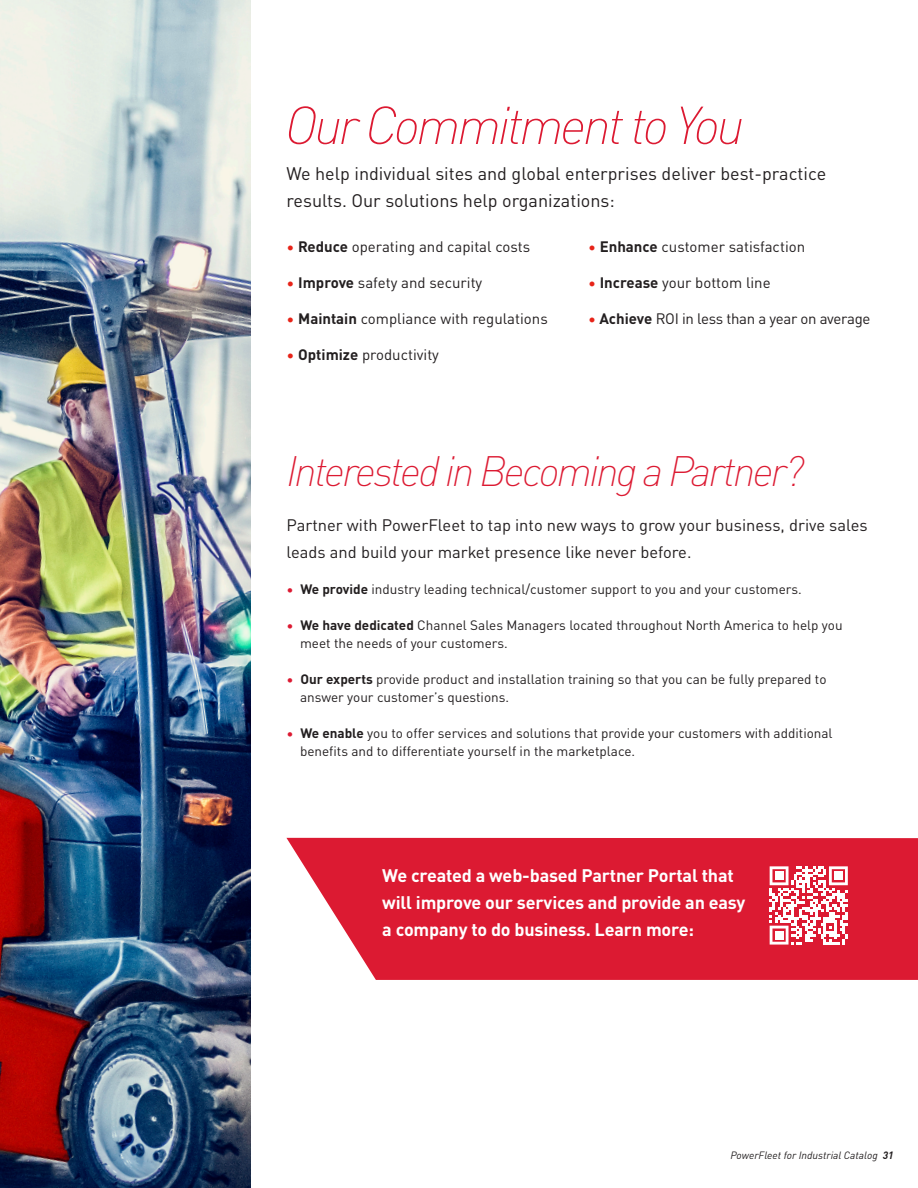
<style>
.page{position:relative;width:918px;height:1188px;background:#fff}
.page>*{position:absolute;margin:0;border:0;box-sizing:border-box;transform-origin:0 0}
.Section_Title{font:italic 300 expanded 52.5px "DIN Pro";letter-spacing:-.06em;color:#dc1a32}
.Section_Title-2{font:italic 300 expanded 42px "DIN Pro";letter-spacing:-.06em;color:#dc1a32}
.Body{font:700 18px/27px "DIN Pro";letter-spacing:-.01em;color:#fff}
.Body-2{font:18px/27px "DIN Pro";color:#231f20}
.Body-3{font:16.5px/27px "DIN Pro";color:#231f20}
.Body-4{font:15px "DIN Pro";color:#231f20}
.Body-5{font:15px "DIN Pro";letter-spacing:-.02em;color:#231f20}
.Body-6{font:13.5px/18px "DIN Pro";color:#231f20}
.t1{font:italic 10.5px "DIN Pro";color:#231f20}
.s1{color:#e72419}
.s2{font-weight:700}
.s3{color:#dc1a32}
</style>
<div class="page">
<img style="left:0;top:0;width:251px;height:1188px">
<svg style="left:286px;top:838px;width:632px;height:142px;fill:#dc1a32"></svg>
<svg style="left:770px;top:866px;width:78px;height:79px"></svg>
<div style="left:775px;top:872px;width:8px;height:8px;background:#fff"></div>
<div style="left:834px;top:872px;width:8px;height:8px;background:#fff"></div>
<div style="left:775px;top:931px;width:8px;height:8px;background:#fff"></div>
<p class="Section_Title" style="left:285px;top:88px;width:461px">Our Commitment to You</p>
<p class="Body-2" style="left:286px;top:159px;width:541px">We help individual sites and global enterprises deliver best-practice results. Our solutions help organizations:</p>
<p class="Body-4" style="left:286px;top:235px;width:245px"><span class="s1">•</span> <span class="s2">Reduce</span> operating and capital costs</p>
<p class="Body-4" style="left:286px;top:271px;width:197px"><span class="s1">•</span> <span class="s2">Improve</span> safety and security</p>
<p class="Body-4" style="left:286px;top:307px;width:263px"><span class="s1">•</span> <span class="s2">Maintain</span> compliance with regulations</p>
<p class="Body-4" style="left:286px;top:343px;width:154px"><span class="s1">•</span> <span class="s2">Optimize</span> productivity</p>
<p class="Body-4" style="left:588px;top:235px;width:219px"><span class="s1">•</span> <span class="s2">Enhance</span> customer satisfaction</p>
<p class="Body-4" style="left:588px;top:271px;width:184px"><span class="s1">•</span> <span class="s2">Increase</span> your bottom line</p>
<p class="Body-5" style="left:588px;top:307px;width:284px"><span class="s1">•</span> <span class="s2">Achieve</span> ROI in less than a year on average</p>
<p class="Section_Title-2" style="left:286px;top:441px;width:519px">Interested in Becoming a Partner?</p>
<p class="Body-3" style="left:286px;top:510px;width:583px">Partner with PowerFleet to tap into new ways to grow your business, drive sales leads and build your market presence like never before.</p>
<p class="Body-6" style="left:286px;top:579px;width:517px"><span class="s3">•</span> <span class="s2">We provide</span> industry leading technical/customer support to you and your customers.</p>
<p class="Body-6" style="left:300px;top:615px;width:544px;text-indent:-14px"><span class="s3">•</span> <span class="s2">We have dedicated</span> Channel Sales Managers located throughout North America to help you meet the needs of your customers.</p>
<p class="Body-6" style="left:300px;top:669px;width:528px;text-indent:-14px"><span class="s3">•</span> <span class="s2">Our experts</span> provide product and installation training so that you can be fully prepared to answer your customer’s questions.</p>
<p class="Body-6" style="left:300px;top:723px;width:534px;text-indent:-14px"><span class="s3">•</span> <span class="s2">We enable</span> you to offer services and solutions that provide your customers with additional benefits and to differentiate yourself in the marketplace.</p>
<p class="Body" style="left:382px;top:861px;width:365px">We created a web-based Partner Portal that will improve our services and provide an easy a company to do business. Learn more:</p>
<p class="t1" style="left:730px;top:1147px;width:165px">PowerFleet for Industrial Catalog <span class="s2">31</span></p>
</div>
